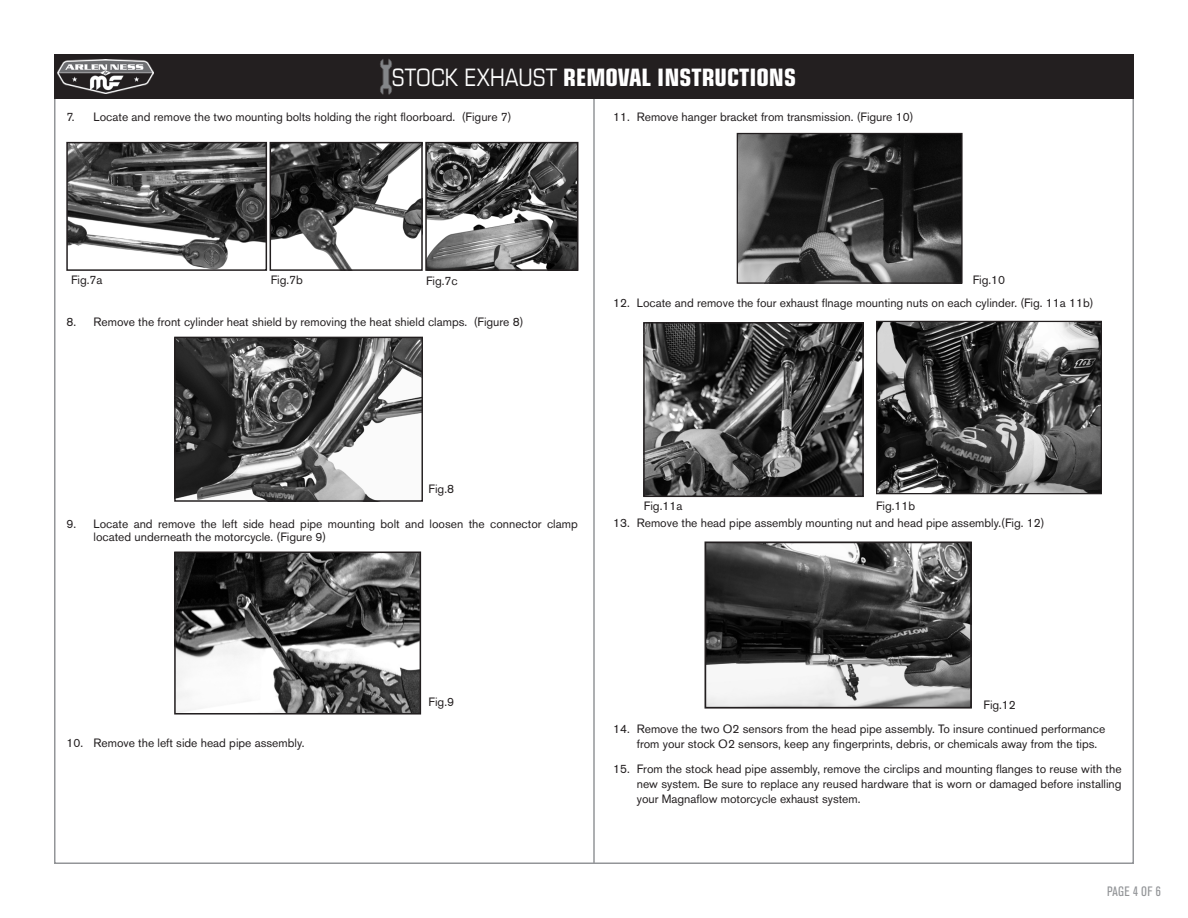
<style>
.page{position:relative;width:1188px;height:918px;background:#fff}
.page>*{position:absolute;margin:0;border:0;box-sizing:border-box;transform-origin:0 0}
.t1{font:700 condensed 24px "Eurostile LT Std";color:#fff}
.t2{font:condensed 13.5px "Akzidenz Grotesk BE";letter-spacing:.03em;color:#939598}
.t3{font:12px/15px "Akzidenz Grotesk BE";color:#231f20}
.s1{font-weight:400}
</style>
<div class="page">
<hr style="left:593px;top:54px;width:2px;height:810px;background:#939598">
<div style="left:55px;top:55px;width:1078px;height:43px;background:#231f20"></div>
<div style="left:54px;top:54px;width:1080px;height:45px;border:2px solid #231f20"></div>
<img style="left:379px;top:56px;width:14px;height:42px">
<img style="left:57px;top:59px;width:97px;height:35px">
<img style="left:176px;top:339px;width:245px;height:161px">
<div style="left:174px;top:337px;width:249px;height:165px;border:1px solid #231f20"></div>
<img style="left:177px;top:555px;width:241px;height:157px">
<div style="left:174px;top:552px;width:247px;height:163px;border:2px solid #231f20"></div>
<img style="left:878px;top:323px;width:222px;height:169px">
<div style="left:876px;top:321px;width:226px;height:173px;border:1px solid #231f20"></div>
<img style="left:739px;top:135px;width:222px;height:147px">
<div style="left:737px;top:133px;width:226px;height:151px;border:1px solid #231f20"></div>
<img style="left:69px;top:145px;width:195px;height:123px">
<div style="left:66px;top:142px;width:201px;height:129px;border:2px solid #231f20"></div>
<img style="left:273px;top:145px;width:147px;height:123px">
<div style="left:270px;top:142px;width:153px;height:129px;border:2px solid #231f20"></div>
<img style="left:428px;top:145px;width:147px;height:123px">
<div style="left:425px;top:142px;width:153px;height:129px;border:2px solid #231f20"></div>
<img style="left:646px;top:325px;width:215px;height:169px">
<div style="left:643px;top:322px;width:221px;height:175px;border:2px solid #231f20"></div>
<img style="left:708px;top:544px;width:261px;height:162px">
<div style="left:705px;top:541px;width:267px;height:168px;border:2px solid #231f20"></div>
<h1 class="t1" style="left:392px;top:63px;width:406px"><span class="s1">STOCK EXHAUST</span> REMOVAL INSTRUCTIONS</h1>
<p class="t3" style="left:67px;top:109px;width:447px">7. Locate and remove the two mounting bolts holding the right floorboard. (Figure 7)</p>
<p class="t3" style="left:637px;top:109px;width:278px">Remove hanger bracket from transmission. (Figure 10)</p>
<p class="t3" style="left:613px;top:109px;width:18px">11.</p>
<p class="t3" style="left:71px;top:273px;width:33px">Fig.7a</p>
<p class="t3" style="left:271px;top:273px;width:34px">Fig.7b</p>
<p class="t3" style="left:426px;top:273px;width:33px">Fig.7c</p>
<p class="t3" style="left:973px;top:272px;width:34px">Fig.10</p>
<p class="t3" style="left:67px;top:314px;width:459px">8. Remove the front cylinder heat shield by removing the heat shield clamps. (Figure 8)</p>
<p class="t3" style="left:613px;top:295px;width:18px">12.</p>
<p class="t3" style="left:637px;top:295px;width:458px">Locate and remove the four exhaust flnage mounting nuts on each cylinder. (Fig. 11a 11b)</p>
<p class="t3" style="left:429px;top:482px;width:27px">Fig.8</p>
<p class="t3" style="left:94px;top:518px;width:486px;line-height:13.2px;text-indent:-27px">9. Locate and remove the left side head pipe mounting bolt and loosen the connector clamp located underneath the motorcycle. (Figure 9)</p>
<p class="t3" style="left:613px;top:515px;width:18px">13.</p>
<p class="t3" style="left:644px;top:498px;width:40px">Fig.11a</p>
<p class="t3" style="left:876px;top:498px;width:41px">Fig.11b</p>
<p class="t3" style="left:637px;top:515px;width:409px">Remove the head pipe assembly mounting nut and head pipe assembly.(Fig. 12)</p>
<p class="t3" style="left:67px;top:735px;width:239px">10. Remove the left side head pipe assembly.</p>
<p class="t3" style="left:429px;top:694px;width:27px">Fig.9</p>
<p class="t3" style="left:984px;top:697px;width:34px">Fig.12</p>
<p class="t3" style="left:637px;top:721px;width:470px">Remove the two O2 sensors from the head pipe assembly. To insure continued performance from your stock O2 sensors, keep any fingerprints, debris, or chemicals away from the tips.</p>
<p class="t3" style="left:613px;top:721px;width:18px">14.</p>
<p class="t3" style="left:637px;top:762px;width:486px;text-align:justify">From the stock head pipe assembly, remove the circlips and mounting flanges to reuse with the new system. Be sure to replace any reused hardware that is worn or damaged before installing your Magnaflow motorcycle exhaust system.</p>
<p class="t3" style="left:613px;top:762px;width:18px">15.</p>
<p class="t2" style="left:1107px;top:884px;width:55px">PAGE 4 OF 6</p>
</div>
